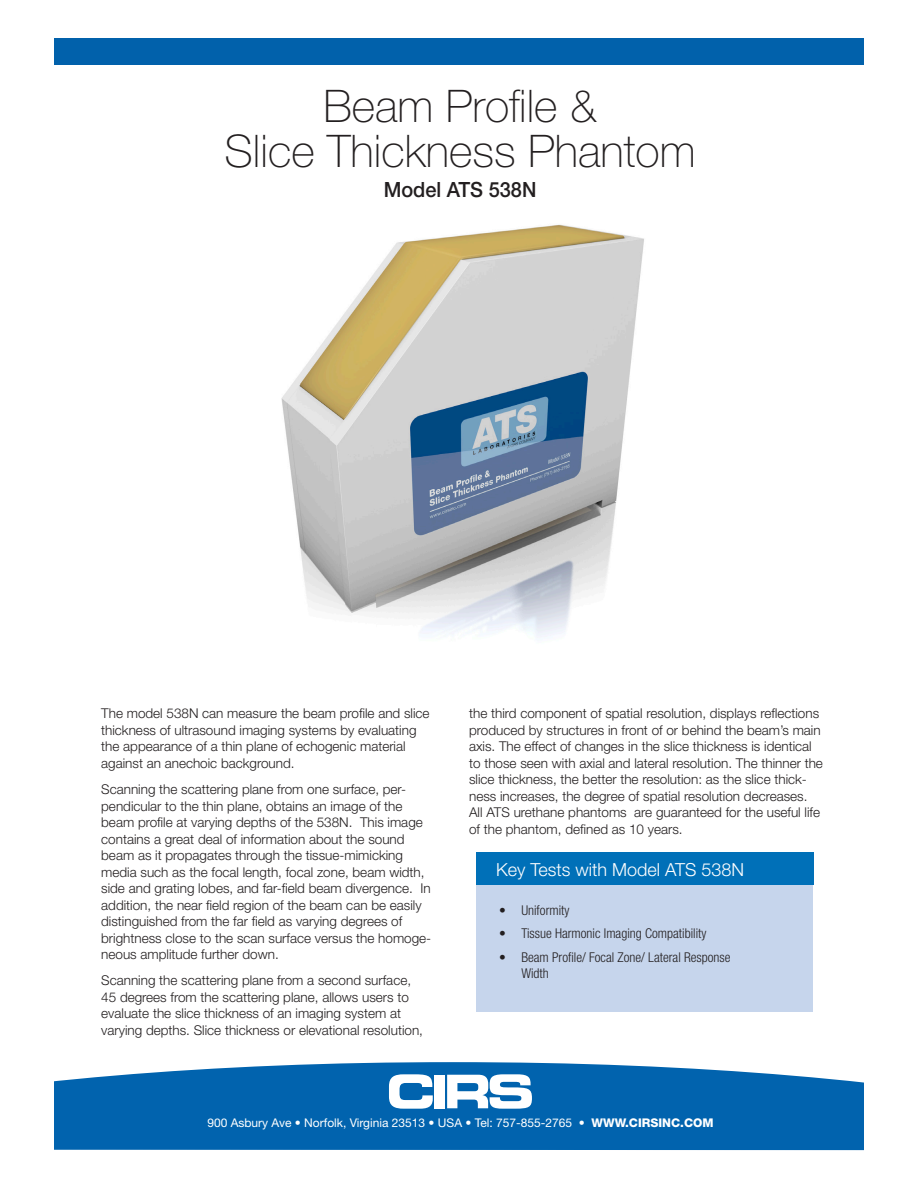
<style>
.page{position:relative;width:918px;height:1188px;background:#fff}
.page>*{position:absolute;margin:0;border:0;box-sizing:border-box;transform-origin:0 0}
.t1{font:100 45px "Helvetica Neue";color:#231f20}
.t2{font:500 21px "Helvetica Neue";color:#231f20;scale:.95 1}
.B_Feature_Bene_Head{font:300 18px "Helvetica Neue";color:#fff}
.B_Main_Text_HN45_9_1{font:300 13.5px/16.5px "Helvetica Neue";color:#231f20}
.t3{font:300 condensed 13.5px/16.5px "Helvetica Neue";color:#231f20}
.t4{font:12px "Helvetica Neue";color:#fff}
.s1{font-weight:800}
</style>
<div class="page">
<div style="left:54px;top:38px;width:810px;height:27px;background:#0161ab"></div>
<svg style="left:54px;top:1062px;width:810px;height:88px;background:#156fb4"></svg>
<svg style="left:389px;top:1074px;width:44px;height:35px"></svg>
<div style="left:434px;top:1075px;width:11px;height:33px;background:#fff"></div>
<svg style="left:447px;top:1074px;width:85px;height:35px"></svg>
<div style="left:476px;top:884px;width:337px;height:127px;background:#c6d5ec"></div>
<div style="left:476px;top:853px;width:337px;height:32px;background:#0070b8"></div>
<img style="left:281px;top:224px;width:363px;height:413px">
<p class="t1" style="left:323px;top:81px;width:275px">Beam Profile &amp;</p>
<p class="t1" style="left:225px;top:126px;width:473px">Slice Thickness Phantom</p>
<p class="t2" style="left:384px;top:177px;width:162px">Model ATS 538N</p>
<p class="B_Main_Text_HN45_9_1" style="left:101px;top:705px;width:330px">The model 538N can measure the beam profile and slice thickness of ultrasound imaging systems by evaluating the appearance of a thin plane of echogenic material against an anechoic background.</p>
<p class="B_Main_Text_HN45_9_1" style="left:101px;top:781px;width:332px">Scanning the scattering plane from one surface, per&shy;pendicular to the thin plane, obtains an image of the beam profile at varying depths of the 538N. This image contains a great deal of information about the sound beam as it propagates through the tissue-mimicking media such as the focal length, focal zone, beam width, side and grating lobes, and far-field beam divergence. In addition, the near field region of the beam can be easily distinguished from the far field as varying degrees of brightness close to the scan surface versus the homoge&shy;neous amplitude further down.</p>
<p class="B_Main_Text_HN45_9_1" style="left:101px;top:972px;width:323px">Scanning the scattering plane from a second surface, 45 degrees from the scattering plane, allows users to evaluate the slice thickness of an imaging system at varying depths. Slice thickness or elevational resolution,</p>
<p class="B_Main_Text_HN45_9_1" style="left:469px;top:705px;width:355px">the third component of spatial resolution, displays reflections produced by structures in front of or behind the beam’s main axis. The effect of changes in the slice thickness is identical to those seen with axial and lateral resolution. The thinner the slice thickness, the better the resolution: as the slice thick&shy;ness increases, the degree of spatial resolution decreases.<br>All ATS urethane phantoms are guaranteed for the useful life of the phantom, defined as 10 years.</p>
<p class="B_Feature_Bene_Head" style="left:496px;top:859px;width:250px">Key Tests with Model ATS 538N</p>
<p class="t3" style="left:499px;top:902px;width:72px">• Uniformity</p>
<p class="t3" style="left:499px;top:925px;width:209px">• Tissue Harmonic Imaging Compatibility</p>
<p class="t3" style="left:521px;top:949px;width:211px;text-indent:-22px">• Beam Profile/ Focal Zone/ Lateral Response<br>Width</p>
<p class="t4" style="left:207px;top:1115px;width:508px">900 Asbury Ave • Norfolk, Virginia 23513 • USA • Tel: 757-855-2765 • <span class="s1">WWW.CIRSINC.COM</span></p>
</div>
